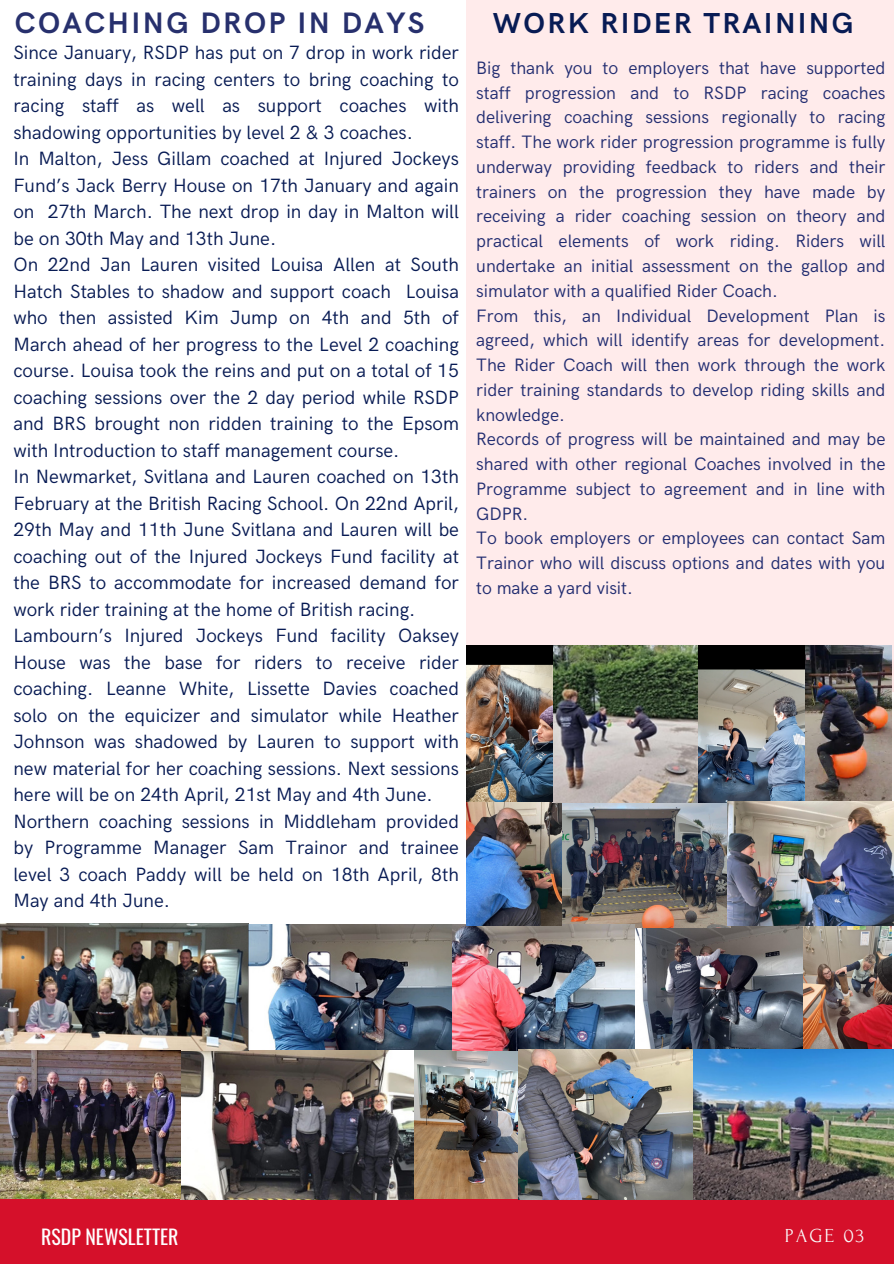
<style>
.page{position:relative;width:894px;height:1264px;background:#fff}
.page>*{position:absolute;margin:0;border:0;box-sizing:border-box;transform-origin:0 0}
.t1{font:700 29.7px "HK Grotesk";letter-spacing:.08em;color:#27306d}
.t2{font:700 28.95px "HK Grotesk";letter-spacing:.08em;color:#081b54}
.t3{font:19.8px "Oswald";color:#fff}
.t4{font:19.8px "Forum";letter-spacing:.1em;color:#fafafa}
.t5{font:19.2px/26.5px "HK Grotesk";color:#081b54;text-align:justify}
.t6{font:18px/24.8px "HK Grotesk";color:#222d71;text-align:justify}
</style>
<div class="page">
<div style="left:0;top:1199px;width:893px;height:64px;background:#d5102a"></div>
<img style="left:181px;top:1048px;width:712px;height:151px">
<div style="left:466px;top:0;width:427px;height:691px;background:#ffebeb"></div>
<img style="left:466px;top:645px;width:424px;height:156px">
<img style="left:634px;top:926px;width:169px;height:124px">
<img style="left:561px;top:801px;width:169px;height:126px">
<img style="left:0;top:923px;width:634px;height:127px">
<img style="left:0;top:1050px;width:180px;height:148px">
<img style="left:803px;top:925px;width:87px;height:126px">
<img style="left:727px;top:801px;width:166px;height:124px">
<img style="left:466px;top:800px;width:95px;height:125px">
<h2 class="t1" style="left:15px;top:6px;width:411px">COACHING DROP IN DAYS</h2>
<p class="t5" style="left:13px;top:40px;width:447px">Since January, RSDP has put on 7 drop in work rider training days in racing centers to bring coaching to racing staff as well as support coaches with shadowing opportunities by level 2 &amp; 3 coaches.</p>
<p class="t5" style="left:13px;top:146px;width:447px">In Malton, Jess Gillam coached at Injured Jockeys Fund’s Jack Berry House on 17th January and again on 27th March. The next drop in day in Malton will be on 30th May and 13th June.</p>
<p class="t5" style="left:13px;top:252px;width:447px">On 22nd Jan Lauren visited Louisa Allen at South Hatch Stables to shadow and support coach Louisa who then assisted Kim Jump on 4th and 5th of March ahead of her progress to the Level 2 coaching course. Louisa took the reins and put on a total of 15 coaching sessions over the 2 day period while RSDP and BRS brought non ridden training to the Epsom with Introduction to staff management course.</p>
<p class="t5" style="left:13px;top:464px;width:447px">In Newmarket, Svitlana and Lauren coached on 13th February at the British Racing School. On 22nd April, 29th May and 11th June Svitlana and Lauren will be coaching out of the Injured Jockeys Fund facility at the BRS to accommodate for increased demand for work rider training at the home of British racing.</p>
<p class="t5" style="left:13px;top:623px;width:447px">Lambourn’s Injured Jockeys Fund facility Oaksey House was the base for riders to receive rider coaching. Leanne White, Lissette Davies coached solo on the equicizer and simulator while Heather Johnson was shadowed by Lauren to support with new material for her coaching sessions. Next sessions here will be on 24th April, 21st May and 4th June.</p>
<p class="t5" style="left:13px;top:808px;width:447px">Northern coaching sessions in Middleham provided by Programme Manager Sam Trainor and trainee level 3 coach Paddy will be held on 18th April, 8th May and 4th June.</p>
<p class="t2" style="left:493px;top:7px;width:362px">WORK RIDER TRAINING</p>
<p class="t6" style="left:476px;top:56px;width:410px">Big thank you to employers that have supported staff progression and to RSDP racing coaches delivering coaching sessions regionally to racing staff. The work rider progression programme is fully underway providing feedback to riders and their trainers on the progression they have made by receiving a rider coaching session on theory and practical elements of work riding. Riders will undertake an initial assessment on the gallop and simulator with a qualified Rider Coach.</p>
<p class="t6" style="left:476px;top:304px;width:410px">From this, an Individual Development Plan is agreed, which will identify areas for development.<br>The Rider Coach will then work through the work rider training standards to develop riding skills and knowledge.</p>
<p class="t6" style="left:476px;top:427px;width:410px">Records of progress will be maintained and may be shared with other regional Coaches involved in the Programme subject to agreement and in line with GDPR.</p>
<p class="t6" style="left:476px;top:526px;width:410px">To book employers or employees can contact Sam Trainor who will discuss options and dates with you to make a yard visit.</p>
<p class="t3" style="left:41px;top:1221px;width:139px">RSDP NEWSLETTER</p>
<p class="t4" style="left:784px;top:1224px;width:81px">PAGE 03</p>
</div>
